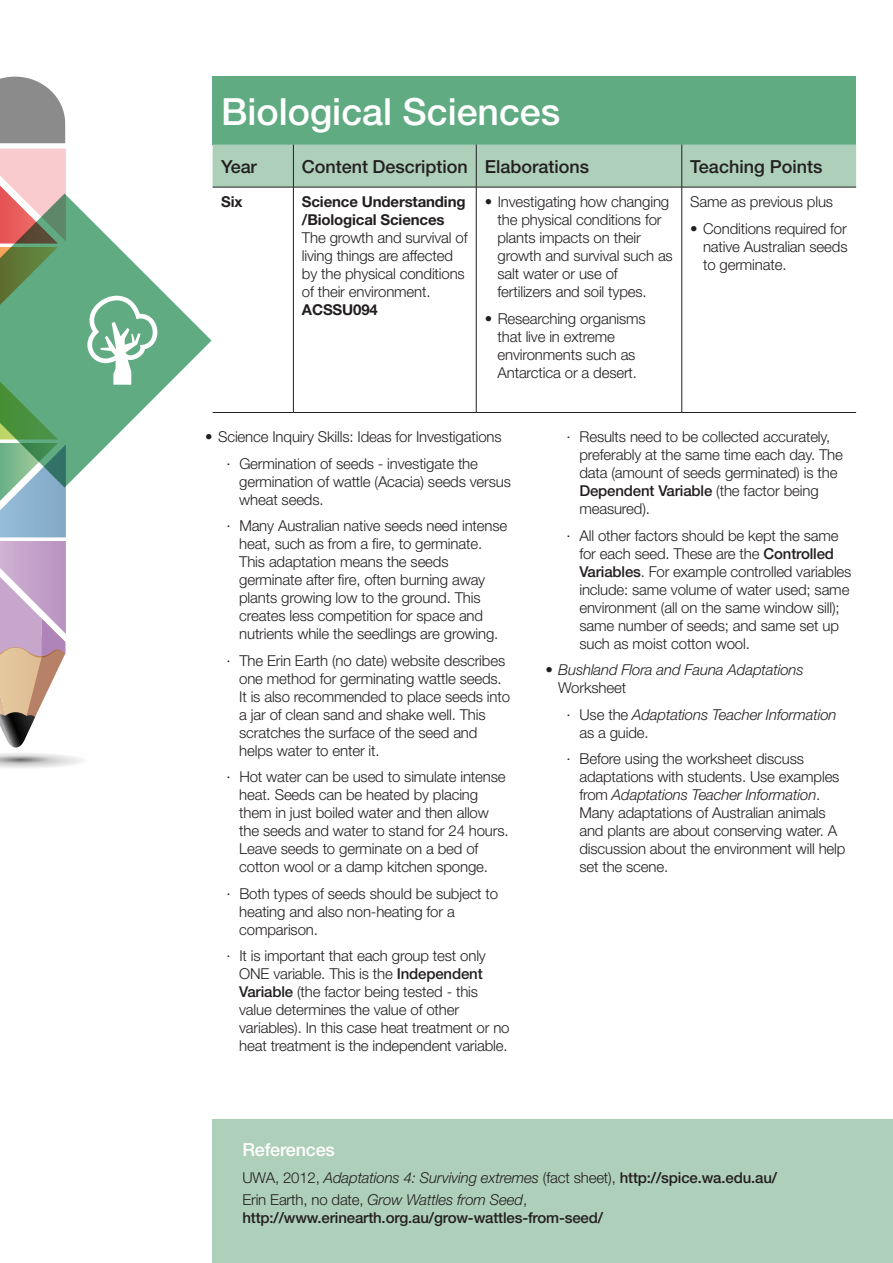
<style>
.page{position:relative;width:893px;height:1263px;background:#fff}
.page>*{position:absolute;margin:0;border:0;box-sizing:border-box;transform-origin:0 0}
.TEACHERS__Text{font:500 37.5px "Helvetica Neue";color:#fff}
.TEACHERS__Text-2{font:500 18px "Helvetica Neue";color:#231f20}
.TEACHERS__Text-3{font:500 18px "Helvetica Neue";letter-spacing:-.01em;color:#fff}
.TEACHERS__Text-4{font:300 15px/18px "Helvetica Neue";letter-spacing:-.01em;color:#231f20}
.TEACHERS__Text-5{font:italic 300 15px/18px "Helvetica Neue";letter-spacing:-.01em;color:#231f20}
.TEACHERS__Text-6{font:500 15px/18px "Helvetica Neue";letter-spacing:-.01em;color:#231f20}
.TEACHERS__Text-7{font:700 15px "Helvetica Neue";letter-spacing:-.01em;color:#231f20}
.TEACHERS__Bullets{font:300 15px "Helvetica Neue";letter-spacing:-.01em;color:#231f20}
.s1{font-weight:700}
.s2{font-weight:500}
.s3{font-style:normal}
.s4{font-style:italic}
.s5{font-weight:500;font-style:normal}
.s6{font-weight:300}
.s7{font-weight:300;font-style:italic}
</style>
<div class="page">
<svg style="left:0;top:77px;width:65px;height:66px;background:#999898"></svg>
<svg style="left:158px;top:287px;width:54px;height:107px"></svg>
<svg style="left:0;top:149px;width:158px;height:619px"></svg>
<div style="left:213px;top:77px;width:643px;height:68px;background:#61ab83"></div>
<div style="left:213px;top:145px;width:643px;height:42px;background:#aecfb9"></div>
<hr style="left:293px;top:145px;width:1px;height:42px;background:#231f20">
<hr style="left:476px;top:145px;width:1px;height:42px;background:#231f20">
<hr style="left:681px;top:145px;width:1px;height:42px;background:#231f20">
<hr style="left:293px;top:187px;width:1px;height:225px;background:#231f20">
<hr style="left:476px;top:187px;width:1px;height:225px;background:#231f20">
<hr style="left:681px;top:187px;width:1px;height:225px;background:#231f20">
<hr style="left:213px;top:187px;width:80px;height:1px;background:#231f20">
<hr style="left:293px;top:187px;width:183px;height:1px;background:#231f20">
<hr style="left:476px;top:187px;width:206px;height:1px;background:#231f20">
<hr style="left:682px;top:187px;width:174px;height:1px;background:#231f20">
<hr style="left:213px;top:412px;width:80px;height:1px;background:#231f20">
<hr style="left:293px;top:412px;width:183px;height:1px;background:#231f20">
<hr style="left:476px;top:412px;width:206px;height:1px;background:#231f20">
<hr style="left:682px;top:412px;width:174px;height:1px;background:#231f20">
<div style="left:213px;top:1119px;width:680px;height:144px;background:#aecfb9"></div>
<p class="TEACHERS__Text" style="left:221px;top:89px;width:341px">Biological Sciences</p>
<p class="TEACHERS__Text-2" style="left:221px;top:156px;width:37px">Year</p>
<p class="TEACHERS__Text-2" style="left:302px;top:156px;width:167px">Content Description</p>
<p class="TEACHERS__Text-2" style="left:485px;top:156px;width:106px">Elaborations</p>
<p class="TEACHERS__Text-2" style="left:690px;top:156px;width:134px">Teaching Points</p>
<p class="TEACHERS__Text-7" style="left:221px;top:193px;width:23px">Six</p>
<p class="TEACHERS__Text-7" style="left:302px;top:193px;width:165px">Science Understanding</p>
<p class="TEACHERS__Text-7" style="left:302px;top:211px;width:144px">/Biological Sciences</p>
<p class="TEACHERS__Text-4" style="left:302px;top:229px;width:167px">The growth and survival of living things are affected by the physical conditions of their environment.<br><span class="s1">ACSSU094</span></p>
<p class="TEACHERS__Bullets" style="left:690px;top:193px;width:144px">Same as previous plus</p>
<p class="TEACHERS__Text-4" style="left:703px;top:219px;width:146px;text-align:justify;text-indent:-13px">• Conditions required for native Australian seeds to germinate.</p>
<p class="TEACHERS__Text-4" style="left:497px;top:193px;width:177px;text-indent:-13px">• Investigating how changing the physical conditions for plants impacts on their growth and survival such as salt water or use of fertilizers and soil types.</p>
<p class="TEACHERS__Text-4" style="left:497px;top:309px;width:150px;text-indent:-13px">• Researching organisms that live in extreme environments such as<br>Antarctica or a desert.</p>
<p class="TEACHERS__Text-4" style="left:205px;top:428px;width:298px">• Science Inquiry Skills: Ideas for Investigations</p>
<p class="TEACHERS__Text-4" style="left:239px;top:454px;width:273px;text-indent:-13px">· Germination of seeds - investigate the germination of wattle (Acacia) seeds versus wheat seeds.</p>
<p class="TEACHERS__Text-4" style="left:239px;top:517px;width:270px;text-indent:-13px">· Many Australian native seeds need intense heat, such as from a fire, to germinate.<br>This adaptation means the seeds germinate after fire, often burning away plants growing low to the ground. This creates less competition for space and nutrients while the seedlings are growing.</p>
<p class="TEACHERS__Text-4" style="left:239px;top:651px;width:272px;text-indent:-13px">· The Erin Earth (no date) website describes one method for germinating wattle seeds.<br>It is also recommended to place seeds into a jar of clean sand and shake well. This scratches the surface of the seed and helps water to enter it.</p>
<p class="TEACHERS__Text-4" style="left:239px;top:768px;width:271px;text-indent:-13px">· Hot water can be used to simulate intense heat. Seeds can be heated by placing them in just boiled water and then allow the seeds and water to stand for 24 hours.<br>Leave seeds to germinate on a bed of cotton wool or a damp kitchen sponge.</p>
<p class="TEACHERS__Text-4" style="left:239px;top:884px;width:261px;text-indent:-13px">· Both types of seeds should be subject to heating and also non-heating for a comparison.</p>
<p class="TEACHERS__Text-4" style="left:239px;top:947px;width:272px;text-indent:-13px">· It is important that each group test only ONE variable. This is the <span class="s2">Independent Variable</span> (the factor being tested - this value determines the value of other variables). In this case heat treatment or no heat treatment is the independent variable.</p>
<p class="TEACHERS__Text-4" style="left:579px;top:428px;width:265px;text-indent:-13px">· Results need to be collected accurately, preferably at the same time each day. The data (amount of seeds germinated) is the <span class="s2">Dependent Variable</span> (the factor being measured).</p>
<p class="TEACHERS__Text-4" style="left:579px;top:526px;width:274px;text-indent:-13px">· All other factors should be kept the same for each seed. These are the <span class="s2">Controlled Variables</span>. For example controlled variables include: same volume of water used; same environment (all on the same window sill); same number of seeds; and same set up such as moist cotton wool.</p>
<p class="TEACHERS__Text-5" style="left:558px;top:661px;width:247px;text-indent:-13px">• Bushland Flora and Fauna Adaptations<br><span class="s3">Worksheet</span></p>
<p class="TEACHERS__Text-5" style="left:579px;top:705px;width:259px;text-indent:-13px"><span class="s3">· Use the</span> Adaptations Teacher Information <span class="s3">as a guide.</span></p>
<p class="TEACHERS__Text-4" style="left:579px;top:750px;width:268px;text-indent:-13px">· Before using the worksheet discuss adaptations with students. Use examples from <span class="s4">Adaptations Teacher Information</span>.<br>Many adaptations of Australian animals and plants are about conserving water. A discussion about the environment will help set the scene.</p>
<p class="TEACHERS__Text-3" style="left:242px;top:1139px;width:94px">References</p>
<p class="TEACHERS__Text-5" style="left:242px;top:1168px;width:536px"><span class="s3">UWA, 2012,</span> Adaptations 4: Surviving extremes <span class="s3">(fact sheet),</span> <span class="s5">http://spice.wa.edu.au/</span></p>
<p class="TEACHERS__Text-6" style="left:242px;top:1191px;width:362px"><span class="s6">Erin Earth, no date,</span> <span class="s7">Grow Wattles from Seed</span><span class="s6">, </span>http://www.erinearth.org.au/grow-wattles-from-seed/</p>
</div>
